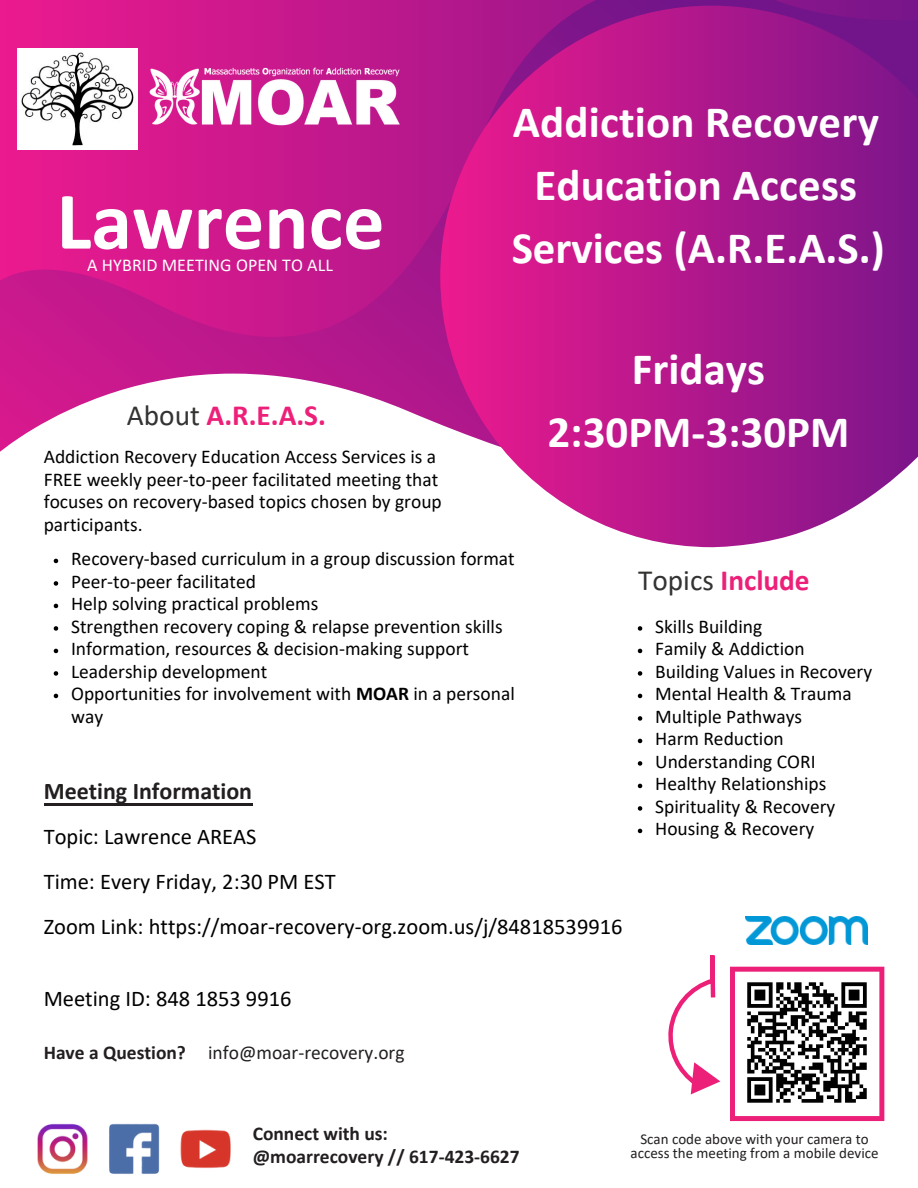
<style>
.page{position:relative;width:918px;height:1188px;background:#fff}
.page>*{position:absolute;margin:0;border:0;box-sizing:border-box;transform-origin:0 0}
.t1{font:700 82.5px "Calibri";color:#fff}
.t2{font:700 45px/63px "Calibri";letter-spacing:.005em;color:#fff;text-align:center}
.t3{font:700 29.4px "Calibri";color:#ed2079}
.t4{font:700 24px "Calibri";color:#231f20}
.t5{font:22.5px/44.7px "Calibri";color:#000}
.t6{font:19.5px/22.5px "Calibri";color:#000}
.t7{font:700 19.5px/22.5px "Calibri";color:#231f20}
.t8{font:19.5px "Calibri";color:#231f20}
.t9{font:18px "Calibri";letter-spacing:.005em;color:#fff}
.t10{font:15px/14.5px "Calibri";color:#231f20;text-align:center}
.s1{font-weight:400;color:#333332}
.s2{font-weight:700}
</style>
<div class="page">
<svg style="left:0;top:337px;width:440px;height:115px"></svg>
<svg style="left:0;top:0;width:918px;height:337px;background:#ca198d"></svg>
<svg style="left:440px;top:6px;width:478px;height:541px;background:#b42894"></svg>
<div style="left:530px;top:516px;width:20px;height:14px;background:#fff;border-radius:50%"></div>
<img style="left:745px;top:916px;width:123px;height:29px">
<svg style="left:730px;top:967px;width:154px;height:154px"></svg>
<svg style="left:668px;top:955px;width:52px;height:139px"></svg>
<img style="left:146px;top:55px;width:259px;height:87px">
<img style="left:38px;top:1123px;width:192px;height:51px">
<svg style="left:54px;top:559px;width:4px;height:4px"></svg>
<svg style="left:54px;top:581px;width:4px;height:5px"></svg>
<svg style="left:54px;top:604px;width:4px;height:4px"></svg>
<svg style="left:54px;top:626px;width:4px;height:5px"></svg>
<svg style="left:54px;top:649px;width:4px;height:4px"></svg>
<svg style="left:54px;top:671px;width:4px;height:5px"></svg>
<svg style="left:54px;top:694px;width:4px;height:4px"></svg>
<svg style="left:638px;top:626px;width:4px;height:5px"></svg>
<svg style="left:638px;top:649px;width:4px;height:4px"></svg>
<svg style="left:638px;top:671px;width:4px;height:5px"></svg>
<svg style="left:638px;top:694px;width:4px;height:4px"></svg>
<svg style="left:638px;top:716px;width:4px;height:5px"></svg>
<svg style="left:638px;top:739px;width:4px;height:4px"></svg>
<svg style="left:638px;top:761px;width:4px;height:5px"></svg>
<svg style="left:638px;top:784px;width:4px;height:4px"></svg>
<svg style="left:638px;top:806px;width:4px;height:5px"></svg>
<svg style="left:638px;top:829px;width:4px;height:4px"></svg>
<img style="left:18px;top:48px;width:119px;height:101px">
<hr style="left:44px;top:803px;width:208px;height:2px;background:#231f20">
<img style="left:740px;top:976px;width:134px;height:134px">
<h1 class="t1" style="left:56px;top:163px;width:330px">Lawrence</h1>
<p class="t9" style="left:87px;top:257px;width:247px">A HYBRID MEETING OPEN TO ALL</p>
<h3 class="t3" style="left:127px;top:403px;width:201px"><span class="s1">About</span> A.R.E.A.S.</h3>
<p class="t6" style="left:44px;top:447px;width:400px">Addiction Recovery Education Access Services is a FREE weekly peer-to-peer facilitated meeting that focuses on recovery-based topics chosen by group participants.</p>
<h2 class="t2" style="left:512px;top:94px;width:375px">Addiction Recovery<br>Education Access<br>Services (A.R.E.A.S.)</h2>
<h2 class="t2" style="left:547px;top:337px;width:304px">Fridays<br>2:30PM-3:30PM</h2>
<p class="t6" style="left:71px;top:549px;width:445px">Recovery-based curriculum in a group discussion format Peer-to-peer facilitated<br>Help solving practical problems<br>Strengthen recovery coping &amp; relapse prevention skills Information, resources &amp; decision-making support Leadership development<br>Opportunities for involvement with <span class="s2">MOAR</span> in a personal way</p>
<p class="t4" style="left:44px;top:781px;width:210px">Meeting Information</p>
<p class="t5" style="left:44px;top:816px;width:580px">Topic: Lawrence AREAS<br>Time: Every Friday, 2:30 PM EST<br>Zoom Link: https://moar-recovery-org.zoom.us/j/84818539916</p>
<h3 class="t3" style="left:638px;top:568px;width:173px"><span class="s1">Topics</span> Include</h3>
<p class="t6" style="left:655px;top:617px;width:219px">Skills Building<br>Family &amp; Addiction<br>Building Values in Recovery<br>Mental Health &amp; Trauma<br>Multiple Pathways<br>Harm Reduction<br>Understanding CORI<br>Healthy Relationships<br>Spirituality &amp; Recovery<br>Housing &amp; Recovery</p>
<p class="t5" style="left:44px;top:978px;width:249px">Meeting ID: 848 1853 9916</p>
<p class="t8" style="left:44px;top:1039px;width:362px"><span class="s2">Have a Question?</span> info@moar-recovery.org</p>
<p class="t7" style="left:253px;top:1124px;width:269px">Connect with us: @moarrecovery // 617-423-6627</p>
<p class="t10" style="left:631px;top:1133px;width:250px">Scan code above with your camera to access the meeting from a mobile device</p>
</div>
